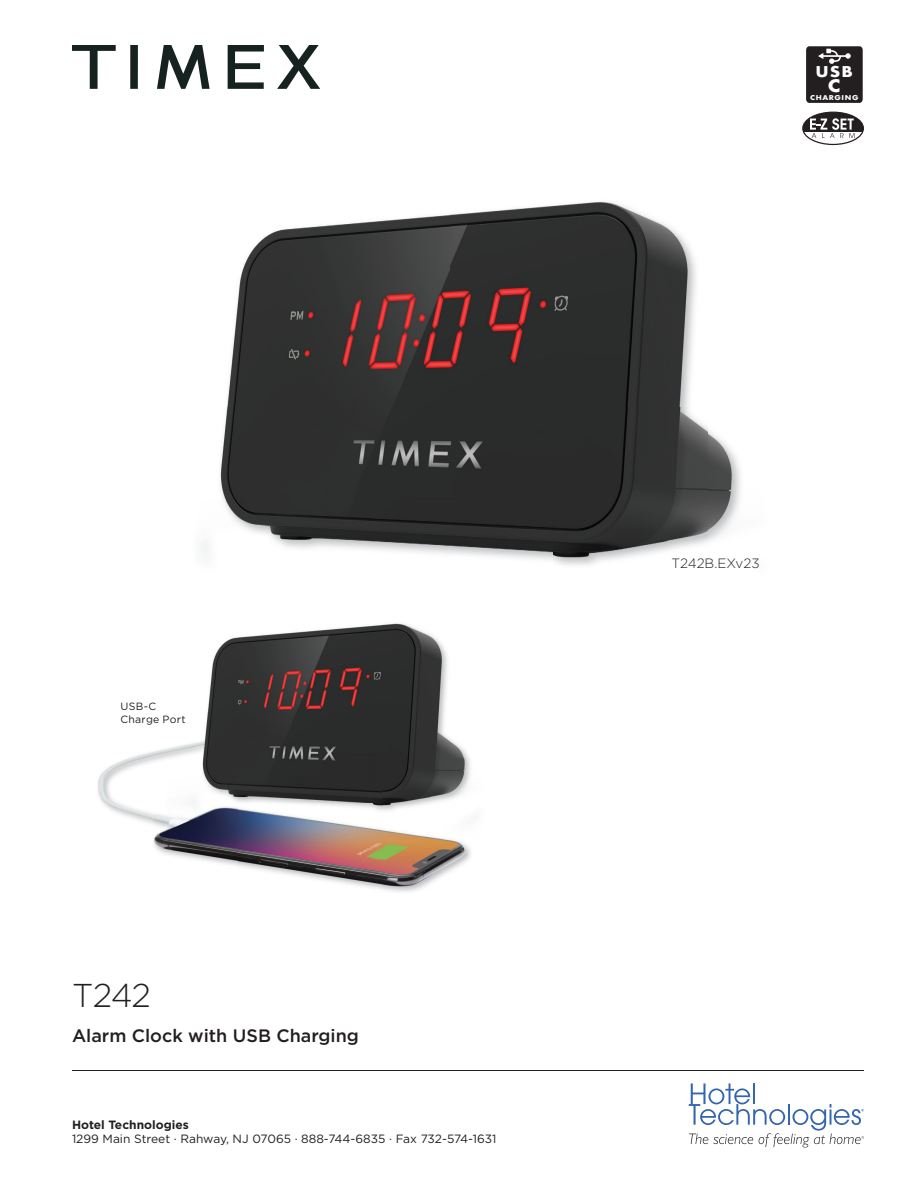
<style>
.page{position:relative;width:918px;height:1188px;background:#fff}
.page>*{position:absolute;margin:0;border:0;box-sizing:border-box;transform-origin:0 0}
.t1{font:300 33px "Gotham";color:#231f20}
.t2{font:500 18px "Gotham";color:#231f20}
.t3{font:700 16.8px "Futura";color:#fff;scale:1.12 1}
.t4{font:700 14.55px "Futura";color:#fff;scale:1.12 1}
.t5{font:300 13.5px "Gotham";color:#231f20}
.t6{font:12px "Gotham";color:#231f20}
.t7{font:700 12px "Gotham";color:#231f20}
.t8{font:10.5px/12.6px "Gotham";letter-spacing:.025em;color:#231f20}
.t9{font:700 6.45px "Futura";letter-spacing:.08em;color:#fff;scale:1.12 1}
</style>
<div class="page">
<img style="left:201px;top:201px;width:540px;height:364px">
<img style="left:382px;top:623px;width:89px;height:269px">
<img style="left:98px;top:625px;width:284px;height:265px">
<svg style="left:689px;top:1083px;width:175px;height:65px"></svg>
<svg style="left:157px;top:45px;width:53px;height:44px"></svg>
<svg style="left:72px;top:45px;width:44px;height:44px"></svg>
<svg style="left:228px;top:45px;width:36px;height:44px"></svg>
<div style="left:130px;top:45px;width:8px;height:44px;background:#16221f"></div>
<svg style="left:277px;top:45px;width:43px;height:44px"></svg>
<hr style="left:72px;top:1070px;width:792px;height:1px;background:#231f20">
<svg style="left:803px;top:112px;width:60px;height:32px"></svg>
<div style="left:802px;top:112px;width:62px;height:33px;border:1px solid #231f20;border-radius:50%"></div>
<svg style="left:803px;top:112px;width:60px;height:20px"></svg>
<svg style="left:810px;top:118px;width:44px;height:20px"></svg>
<div style="left:805px;top:46px;width:58px;height:58px;background:#231f20;border-radius:4px"></div>
<div style="left:805px;top:45px;width:59px;height:59px;border:1px solid #fff;border-radius:4px"></div>
<svg style="left:818px;top:49px;width:33px;height:15px"></svg>
<p class="t4" style="left:816px;top:64px;width:35px">USB</p>
<h3 class="t3" style="left:828px;top:77px;width:13px">C</h3>
<p class="t9" style="left:810px;top:94px;width:45px">CHARGING</p>
<p class="t8" style="left:121px;top:701px;width:67px">USB-C<br>Charge Port</p>
<h1 class="t1" style="left:72px;top:983px;width:80px">T242</h1>
<h2 class="t2" style="left:72px;top:1028px;width:289px">Alarm Clock with USB Charging</h2>
<p class="t7" style="left:72px;top:1119px;width:118px">Hotel Technologies</p>
<p class="t6" style="left:72px;top:1133px;width:426px">1299 Main Street · Rahway, NJ 07065 · 888-744-6835 · Fax 732-574-1631</p>
<p class="t5" style="left:671px;top:558px;width:90px">T242B.EXv23</p>
</div>
